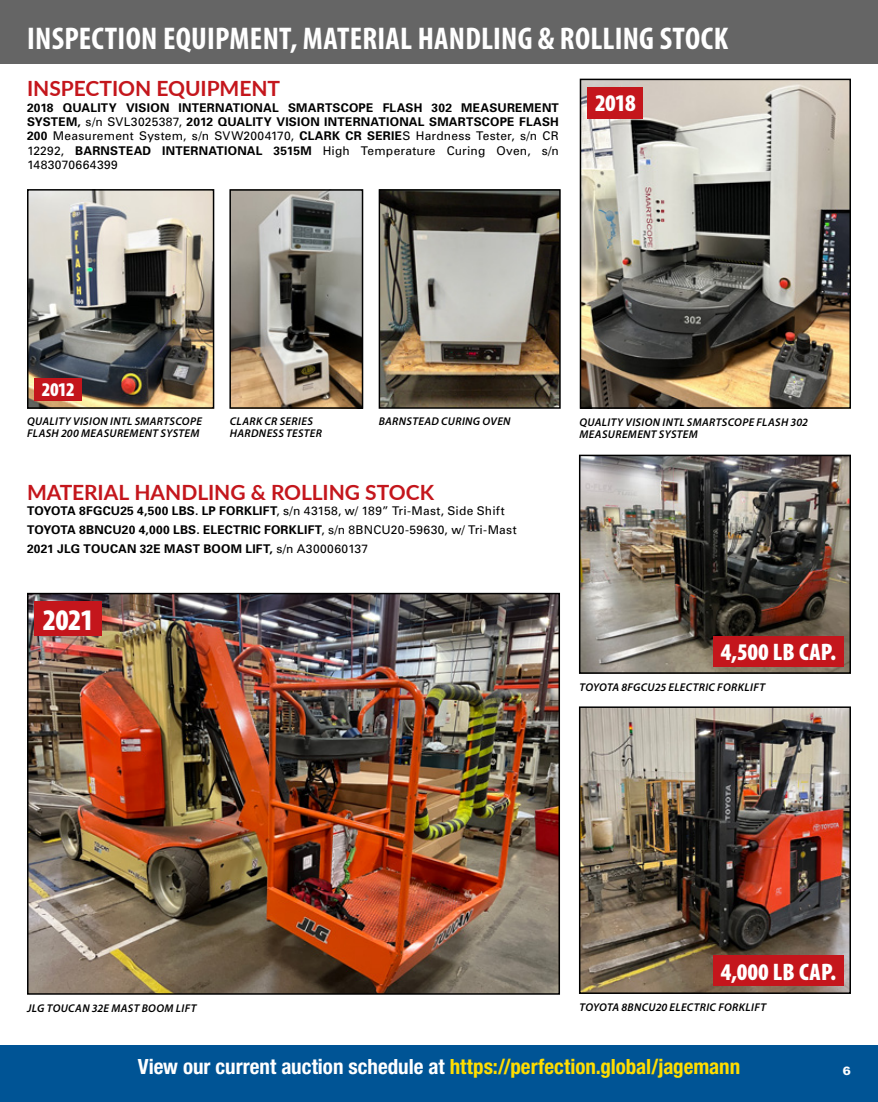
<style>
.page{position:relative;width:878px;height:1102px;background:#fff}
.page>*{position:absolute;margin:0;border:0;box-sizing:border-box;transform-origin:0 0}
.t1{font:700 condensed 31.5px "Myriad Pro";letter-spacing:.005em;color:#fff}
.t2{font:900 condensed 30px "Myriad Pro";color:#fff}
.t3{font:900 condensed 24px "Myriad Pro";color:#fff}
.t4{font:700 condensed 21px "Helvetica Neue LT Std";color:#fd0}
.t5{font:700 21px "Lato";color:#c4161c}
.t6{font:900 condensed 19.5px "Myriad Pro";color:#fff}
.t7{font:700 12px/14.2px "Univers";letter-spacing:.02em;color:#000;text-align:justify}
.t8{font:900 12px "Univers";color:#fff}
.t9{font:italic 600 11.25px/12px "Myriad Pro";letter-spacing:.03em;color:#000}
.s1{font-weight:400}
.s2{color:#fff}
</style>
<div class="page">
<div style="left:0;top:0;width:878px;height:64px;background:#656565"></div>
<div style="left:0;top:1045px;width:878px;height:57px;background:#005495"></div>
<img style="left:30px;top:192px;width:181px;height:214px">
<div style="left:27px;top:189px;width:187px;height:220px;border:2px solid #000"></div>
<img style="left:232px;top:192px;width:128px;height:214px">
<div style="left:229px;top:189px;width:134px;height:220px;border:2px solid #000"></div>
<img style="left:381px;top:192px;width:176px;height:214px">
<div style="left:378px;top:189px;width:182px;height:220px;border:2px solid #000"></div>
<img style="left:582px;top:82px;width:265px;height:324px">
<div style="left:579px;top:79px;width:271px;height:330px;border:2px solid #000"></div>
<img style="left:582px;top:458px;width:265px;height:213px">
<div style="left:579px;top:455px;width:271px;height:219px;border:2px solid #000"></div>
<img style="left:582px;top:709px;width:265px;height:282px">
<div style="left:579px;top:706px;width:271px;height:288px;border:2px solid #000"></div>
<div style="left:587px;top:87px;width:56px;height:31px;background:#c4161c"></div>
<div style="left:34px;top:378px;width:48px;height:22px;background:#c4161c"></div>
<img style="left:30px;top:596px;width:527px;height:395px">
<div style="left:27px;top:593px;width:533px;height:401px;border:2px solid #000"></div>
<div style="left:34px;top:601px;width:68px;height:35px;background:#c4161c"></div>
<div style="left:713px;top:636px;width:130px;height:30px;background:#c4161c"></div>
<div style="left:713px;top:955px;width:130px;height:31px;background:#c4161c"></div>
<h1 class="t1" style="left:27px;top:19px;width:702px">INSPECTION EQUIPMENT, MATERIAL HANDLING &amp; ROLLING STOCK</h1>
<h3 class="t5" style="left:27px;top:73px;width:254px">INSPECTION EQUIPMENT</h3>
<p class="t7" style="left:27px;top:100px;width:533px">2018 QUALITY VISION INTERNATIONAL SMARTSCOPE FLASH 302 MEASUREMENT SYSTEM, <span class="s1">s/n SVL3025387,</span> 2012 QUALITY VISION INTERNATIONAL SMARTSCOPE FLASH 200 <span class="s1">Measurement System, s/n SVW2004170,</span> CLARK CR SERIE<span class="s1">S Hardness Tester, s/n CR 12292,</span> BARNSTEAD INTERNATIONAL 3515M <span class="s1">High Temperature Curing Oven, s/n 1483070664399</span></p>
<h3 class="t3" style="left:595px;top:88px;width:42px">2018</h3>
<h3 class="t6" style="left:42px;top:376px;width:34px">2012</h3>
<p class="t9" style="left:27px;top:415px;width:176px">QUALITY VISION INTL SMARTSCOPE<br>FLASH 200 MEASUREMENT SYSTEM</p>
<p class="t9" style="left:230px;top:415px;width:94px">CLARK CR SERIES<br>HARDNESS TESTER</p>
<p class="t9" style="left:379px;top:415px;width:133px">BARNSTEAD CURING OVEN</p>
<h3 class="t5" style="left:27px;top:476px;width:408px">MATERIAL HANDLING &amp; ROLLING STOCK</h3>
<p class="t7" style="left:27px;top:502px;width:491px;line-height:18.8px;text-align:left">TOYOTA 8FGCU25 4,500 LBS. LP FORKLIFT<span class="s1">, s/n 43158, w/ 189” Tri-Mast, Side Shift<br></span>TOYOTA 8BNCU20 4,000 LBS. ELECTRIC FORKLIFT<span class="s1">, s/n 8BNCU20-59630, w/ Tri-Mast<br></span>2021 JLG TOUCAN 32E MAST BOOM LIFT, <span class="s1">s/n A300060137</span></p>
<h2 class="t2" style="left:43px;top:600px;width:53px">2021</h2>
<p class="t9" style="left:579px;top:416px;width:230px">QUALITY VISION INTL SMARTSCOPE FLASH 302<br>MEASUREMENT SYSTEM</p>
<h3 class="t3" style="left:720px;top:637px;width:117px">4,500 LB CAP.</h3>
<p class="t9" style="left:579px;top:680px;width:187px">TOYOTA 8FGCU25 ELECTRIC FORKLIFT</p>
<h3 class="t3" style="left:720px;top:956px;width:117px">4,000 LB CAP.</h3>
<p class="t9" style="left:27px;top:1001px;width:171px">JLG TOUCAN 32E MAST BOOM LIFT</p>
<p class="t9" style="left:579px;top:1000px;width:188px">TOYOTA 8BNCU20 ELECTRIC FORKLIFT</p>
<h3 class="t4" style="left:138px;top:1054px;width:604px"><span class="s2">View our current auction schedule at</span> https://perfection.global/jagemann</h3>
<p class="t8" style="left:842px;top:1063px;width:10px">6</p>
</div>
